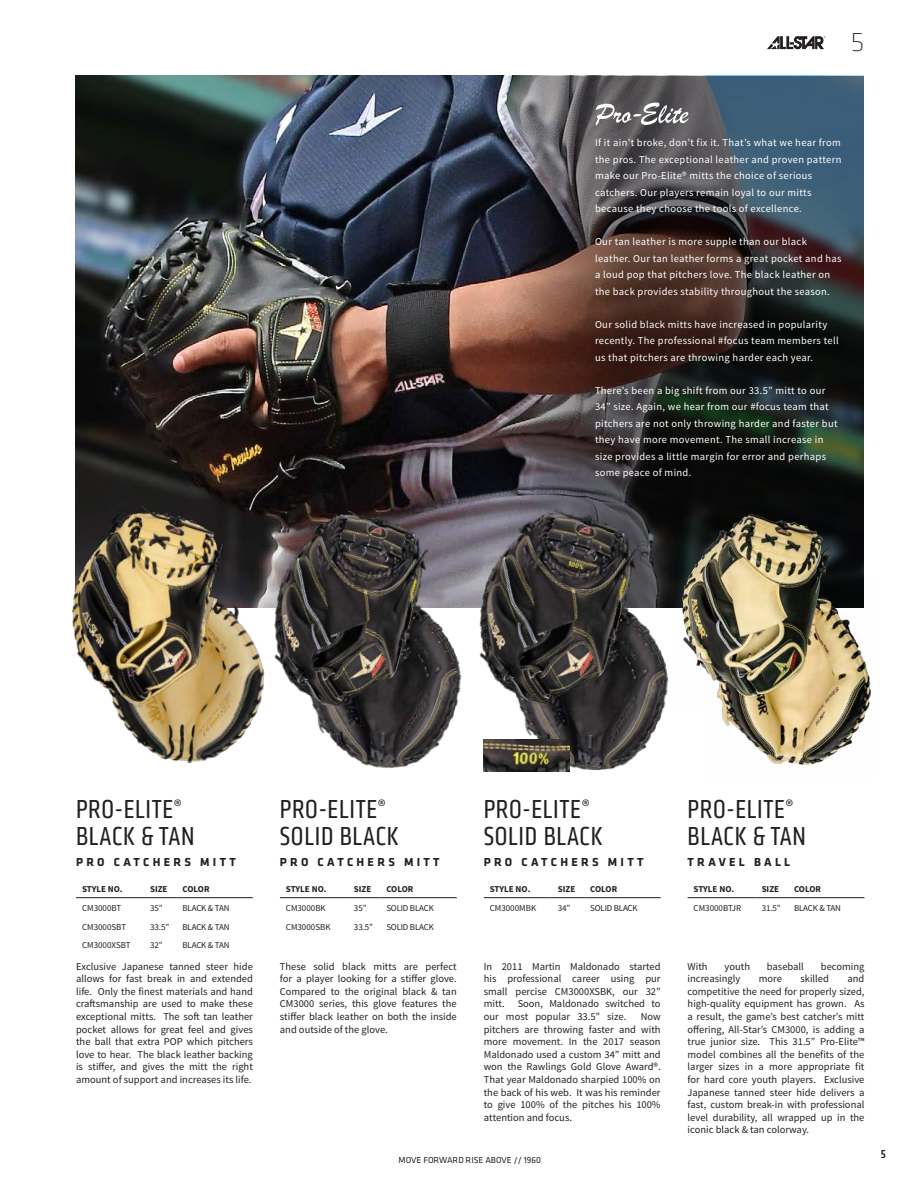
<style>
.page{position:relative;width:918px;height:1188px;background:#fff}
.page>*{position:absolute;margin:0;border:0;box-sizing:border-box;transform-origin:0 0}
.t1{font:27px "Klavika Condensed";letter-spacing:.025em;color:#231f20}
.t2{font:200 27px "Klavika Display";color:#231f20}
.t3{font:700 12px "Klavika";letter-spacing:.275em;color:#231f20}
.t4{font:500 12px "Klavika Condensed";color:#231f20}
.t5{font:10.5px/12.6px "Source Sans Pro";color:#231f20;text-align:justify}
.t6{font:10.5px/16.5px "Source Sans Pro";letter-spacing:.03em;color:#fff}
.t7{font:9px "Source Sans Pro";letter-spacing:-.015em;color:#231f20}
.t8{font:700 9px "Source Sans Pro";color:#231f20}
.t9{font:9px "Klavika";color:#231f20}
</style>
<div class="page">
<svg style="left:767px;top:36px;width:58px;height:13px"></svg>
<img style="left:76px;top:76px;width:304px;height:532px">
<img style="left:380px;top:76px;width:484px;height:532px">
<hr style="left:76px;top:897px;width:68px;height:1px;background:#231f20">
<hr style="left:144px;top:897px;width:33px;height:1px;background:#231f20">
<hr style="left:177px;top:897px;width:76px;height:1px;background:#231f20">
<hr style="left:280px;top:897px;width:68px;height:1px;background:#231f20">
<hr style="left:348px;top:897px;width:32px;height:1px;background:#231f20">
<hr style="left:380px;top:897px;width:77px;height:1px;background:#231f20">
<hr style="left:484px;top:897px;width:68px;height:1px;background:#231f20">
<hr style="left:552px;top:897px;width:32px;height:1px;background:#231f20">
<hr style="left:584px;top:897px;width:77px;height:1px;background:#231f20">
<hr style="left:688px;top:897px;width:68px;height:1px;background:#231f20">
<hr style="left:756px;top:897px;width:32px;height:1px;background:#231f20">
<hr style="left:788px;top:897px;width:76px;height:1px;background:#231f20">
<img style="left:117px;top:589px;width:149px;height:174px">
<img style="left:72px;top:503px;width:157px;height:210px">
<img style="left:317px;top:596px;width:147px;height:172px">
<img style="left:274px;top:504px;width:160px;height:211px">
<img style="left:721px;top:577px;width:150px;height:188px">
<img style="left:674px;top:507px;width:163px;height:200px">
<img style="left:523px;top:599px;width:149px;height:172px">
<img style="left:479px;top:504px;width:160px;height:211px">
<img style="left:484px;top:739px;width:86px;height:33px">
<svg style="left:596px;top:103px;width:92px;height:22px"></svg>
<h1 class="t2" style="left:851px;top:27px;width:14px">5</h1>
<p class="t6" style="left:595px;top:135px;width:248px">If it ain’t broke, don’t fix it. That’s what we hear from the pros. The exceptional leather and proven pattern make our Pro-Elite® mitts the choice of serious catchers. Our players remain loyal to our mitts because they choose the tools of excellence.</p>
<p class="t6" style="left:595px;top:234px;width:248px">Our tan leather is more supple than our black leather. Our tan leather forms a great pocket and has a loud pop that pitchers love. The black leather on the back provides stability throughout the season.</p>
<p class="t6" style="left:595px;top:316px;width:245px">Our solid black mitts have increased in popularity recently. The professional #focus team members tell us that pitchers are throwing harder each year.</p>
<p class="t6" style="left:595px;top:382px;width:244px">There’s been a big shift from our 33.5” mitt to our 34” size. Again, we hear from our #focus team that pitchers are not only throwing harder and faster but they have more movement. The small increase in size provides a little margin for error and perhaps some peace of mind.</p>
<p class="t1" style="left:76px;top:793px;width:107px">PRO-ELITE<sup>®</sup></p>
<p class="t1" style="left:76px;top:820px;width:120px">BLACK &amp; TAN</p>
<p class="t3" style="left:76px;top:853px;width:161px">PRO CATCHERS MITT</p>
<p class="t8" style="left:82px;top:883px;width:42px">STYLE NO.</p>
<p class="t8" style="left:150px;top:883px;width:19px">SIZE</p>
<p class="t8" style="left:183px;top:883px;width:29px">COLOR</p>
<p class="t7" style="left:82px;top:902px;width:41px">CM3000BT</p>
<p class="t7" style="left:150px;top:902px;width:14px">35”</p>
<p class="t7" style="left:183px;top:902px;width:48px">BLACK &amp; TAN</p>
<p class="t7" style="left:82px;top:921px;width:46px">CM3000SBT</p>
<p class="t7" style="left:150px;top:921px;width:21px">33.5”</p>
<p class="t7" style="left:183px;top:921px;width:48px">BLACK &amp; TAN</p>
<p class="t7" style="left:82px;top:940px;width:50px">CM3000XSBT</p>
<p class="t7" style="left:150px;top:940px;width:14px">32”</p>
<p class="t7" style="left:183px;top:940px;width:48px">BLACK &amp; TAN</p>
<p class="t5" style="left:76px;top:960px;width:178px">Exclusive Japanese tanned steer hide allows for fast break in and extended life. Only the finest materials and hand craftsmanship are used to make these exceptional mitts. The soft tan leather pocket allows for great feel and gives the ball that extra POP which pitchers love to hear. The black leather backing is stiffer, and gives the mitt the right amount of support and increases its life.</p>
<p class="t1" style="left:280px;top:793px;width:107px">PRO-ELITE<sup>®</sup></p>
<p class="t1" style="left:280px;top:820px;width:120px">SOLID BLACK</p>
<p class="t3" style="left:280px;top:853px;width:161px">PRO CATCHERS MITT</p>
<p class="t8" style="left:286px;top:883px;width:42px">STYLE NO.</p>
<p class="t8" style="left:354px;top:883px;width:19px">SIZE</p>
<p class="t8" style="left:386px;top:883px;width:29px">COLOR</p>
<p class="t7" style="left:286px;top:902px;width:41px">CM3000BK</p>
<p class="t7" style="left:354px;top:902px;width:14px">35”</p>
<p class="t7" style="left:386px;top:902px;width:49px">SOLID BLACK</p>
<p class="t7" style="left:286px;top:921px;width:46px">CM3000SBK</p>
<p class="t7" style="left:354px;top:921px;width:21px">33.5”</p>
<p class="t7" style="left:386px;top:921px;width:49px">SOLID BLACK</p>
<p class="t1" style="left:484px;top:793px;width:107px">PRO-ELITE<sup>®</sup></p>
<p class="t1" style="left:484px;top:820px;width:120px">SOLID BLACK</p>
<p class="t3" style="left:484px;top:853px;width:161px">PRO CATCHERS MITT</p>
<p class="t8" style="left:490px;top:883px;width:42px">STYLE NO.</p>
<p class="t8" style="left:558px;top:883px;width:19px">SIZE</p>
<p class="t8" style="left:590px;top:883px;width:29px">COLOR</p>
<p class="t7" style="left:490px;top:902px;width:48px">CM3000MBK</p>
<p class="t7" style="left:558px;top:902px;width:14px">34”</p>
<p class="t7" style="left:590px;top:902px;width:49px">SOLID BLACK</p>
<p class="t5" style="left:280px;top:960px;width:178px">These solid black mitts are perfect for a player looking for a stiffer glove.<br>Compared to the original black &amp; tan CM3000 series, this glove features the stiffer black leather on both the inside and outside of the glove.</p>
<p class="t5" style="left:484px;top:960px;width:178px">In 2011 Martin Maldonado started his professional career using pur small percise CM3000XSBK, our 32” mitt. Soon, Maldonado switched to our most popular 33.5” size.</p>
<p class="t5" style="left:484px;top:1010px;width:178px;text-indent:157px">Now pitchers are throwing faster and with more movement. In the 2017 season Maldonado used a custom 34” mitt and won the Rawlings Gold Glove Award®.<br>That year Maldonado sharpied 100% on the back of his web. It was his reminder to give 100% of the pitches his 100% attention and focus.</p>
<p class="t9" style="left:399px;top:1154px;width:144px">MOVE FORWARD RISE ABOVE // 1960</p>
<p class="t1" style="left:688px;top:793px;width:107px">PRO-ELITE<sup>®</sup></p>
<p class="t1" style="left:688px;top:820px;width:120px">BLACK &amp; TAN</p>
<p class="t3" style="left:688px;top:853px;width:104px">TRAVEL BALL</p>
<p class="t8" style="left:694px;top:883px;width:42px">STYLE NO.</p>
<p class="t8" style="left:762px;top:883px;width:19px">SIZE</p>
<p class="t8" style="left:794px;top:883px;width:29px">COLOR</p>
<p class="t7" style="left:694px;top:902px;width:49px">CM3000BTJR</p>
<p class="t7" style="left:762px;top:902px;width:21px">31.5”</p>
<p class="t7" style="left:794px;top:902px;width:48px">BLACK &amp; TAN</p>
<p class="t5" style="left:688px;top:960px;width:22px">With</p>
<p class="t5" style="left:725px;top:960px;width:27px">youth</p>
<p class="t5" style="left:767px;top:960px;width:39px">baseball</p>
<p class="t5" style="left:821px;top:960px;width:45px">becoming</p>
<p class="t5" style="left:688px;top:973px;width:54px">increasingly</p>
<p class="t5" style="left:759px;top:973px;width:25px">more</p>
<p class="t5" style="left:800px;top:973px;width:30px">skilled</p>
<p class="t5" style="left:688px;top:973px;width:178px;text-indent:160px">and competitive the need for properly sized, high-quality equipment has grown. As a result, the game’s best catcher’s mitt offering, All-Star’s CM3000, is adding a true junior size. This 31.5” Pro-Elite™ model combines all the benefits of the larger sizes in a more appropriate fit for hard core youth players. Exclusive Japanese tanned steer hide delivers a fast, custom break-in with professional level durability, all wrapped up in the iconic black &amp; tan colorway.</p>
<p class="t4" style="left:881px;top:1147px;width:6px">5</p>
</div>
